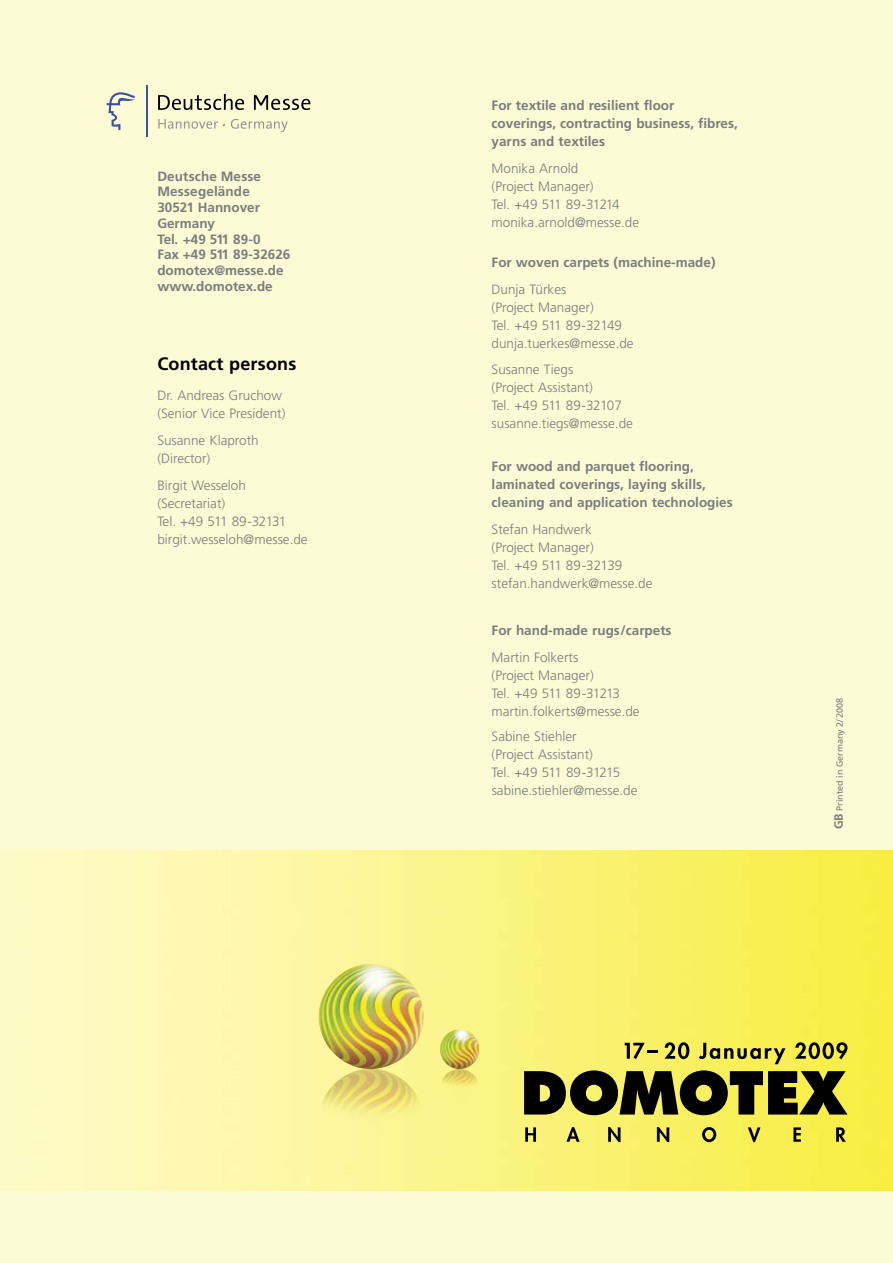
<style>
.page{position:relative;width:893px;height:1263px;background:#fcfbd6}
.page>*{position:absolute;margin:0;border:0;box-sizing:border-box;transform-origin:0 0}
.t1{font:700 18px "Frutiger";letter-spacing:.01em;color:#000}
.t2{font:300 13.5px/18px "Frutiger LT Std";color:#7c7c7c}
.t3{font:700 13.5px/15.8px "Frutiger";color:#7c7c7c}
.t4{font:9px "Frutiger";color:#7c7c7c}
.s1{font-weight:700;font-size:12px}
</style>
<div class="page">
<img style="left:0;top:850px;width:893px;height:341px">
<svg style="left:524px;top:1070px;width:323px;height:45px;background:#524f1f"></svg>
<svg style="left:525px;top:1127px;width:11px;height:15px"></svg>
<svg style="left:566px;top:1127px;width:14px;height:15px"></svg>
<svg style="left:608px;top:1127px;width:12px;height:15px"></svg>
<svg style="left:657px;top:1127px;width:12px;height:15px"></svg>
<svg style="left:702px;top:1127px;width:14px;height:15px"></svg>
<svg style="left:748px;top:1127px;width:12px;height:15px"></svg>
<svg style="left:793px;top:1127px;width:8px;height:15px"></svg>
<svg style="left:836px;top:1127px;width:10px;height:15px"></svg>
<svg style="left:625px;top:1043px;width:33px;height:16px"></svg>
<svg style="left:664px;top:1042px;width:25px;height:17px"></svg>
<svg style="left:699px;top:1043px;width:86px;height:21px;background:#b8b240"></svg>
<svg style="left:795px;top:1042px;width:53px;height:17px"></svg>
<img style="left:319px;top:964px;width:105px;height:105px;border-radius:52px">
<img style="left:319px;top:1068px;width:105px;height:105px;border-radius:52px">
<img style="left:440px;top:1029px;width:40px;height:40px;border-radius:20px">
<img style="left:440px;top:1069px;width:40px;height:39px;border-radius:20px">
<svg style="left:231px;top:119px;width:57px;height:13px"></svg>
<svg style="left:158px;top:119px;width:67px;height:10px"></svg>
<svg style="left:107px;top:92px;width:28px;height:38px"></svg>
<hr style="left:146px;top:86px;width:1px;height:51px;background:#3b539d">
<svg style="left:158px;top:94px;width:86px;height:16px"></svg>
<svg style="left:254px;top:95px;width:56px;height:15px"></svg>
<p class="t3" style="left:157px;top:168px;width:135px">Deutsche Messe<br>Messegelände<br>30521 Hannover<br>Germany<br>Tel. +49 511 89-0<br>Fax +49 511 89-32626 domotex@messe.de www.domotex.de</p>
<h1 class="t1" style="left:157px;top:353px;width:141px">Contact persons</h1>
<p class="t2" style="left:157px;top:386px;width:130px">Dr. Andreas Gruchow (Senior Vice President)</p>
<p class="t2" style="left:157px;top:431px;width:103px">Susanne Klaproth (Director)</p>
<p class="t2" style="left:157px;top:476px;width:152px">Birgit Wesseloh (Secretariat)<br>Tel. +49 511 89-32131 birgit.wesseloh@messe.de</p>
<p class="t3" style="left:492px;top:96px;width:248px;line-height:18px">For textile and resilient floor coverings, contracting business, fibres, yarns and textiles</p>
<p class="t2" style="left:492px;top:159px;width:149px">Monika Arnold<br>(Project Manager)<br>Tel. +49 511 89-31214 monika.arnold@messe.de</p>
<p class="t3" style="left:492px;top:254px;width:225px">For woven carpets (machine-made)</p>
<p class="t2" style="left:492px;top:281px;width:144px">Dunja Türkes<br>(Project Manager)<br>Tel. +49 511 89-32149 dunja.tuerkes@messe.de</p>
<p class="t2" style="left:492px;top:360px;width:143px">Susanne Tiegs<br>(Project Assistant)<br>Tel. +49 511 89-32107 susanne.tiegs@messe.de</p>
<p class="t3" style="left:492px;top:457px;width:243px;line-height:18px">For wood and parquet flooring, laminated coverings, laying skills, cleaning and application technologies</p>
<p class="t2" style="left:492px;top:521px;width:162px">Stefan Handwerk<br>(Project Manager)<br>Tel. +49 511 89-32139 stefan.handwerk@messe.de</p>
<p class="t3" style="left:492px;top:622px;width:181px">For hand-made rugs/carpets</p>
<p class="t2" style="left:492px;top:648px;width:150px">Martin Folkerts<br>(Project Manager)<br>Tel. +49 511 89-31213 martin.folkerts@messe.de</p>
<p class="t2" style="left:492px;top:728px;width:147px">Sabine Stiehler<br>(Project Assistant)<br>Tel. +49 511 89-31215 sabine.stiehler@messe.de</p>
<p class="t4" style="left:834px;top:829px;width:132px;rotate:-90deg"><span class="s1">GB</span> Printed in Germany 2/2008</p>
</div>
